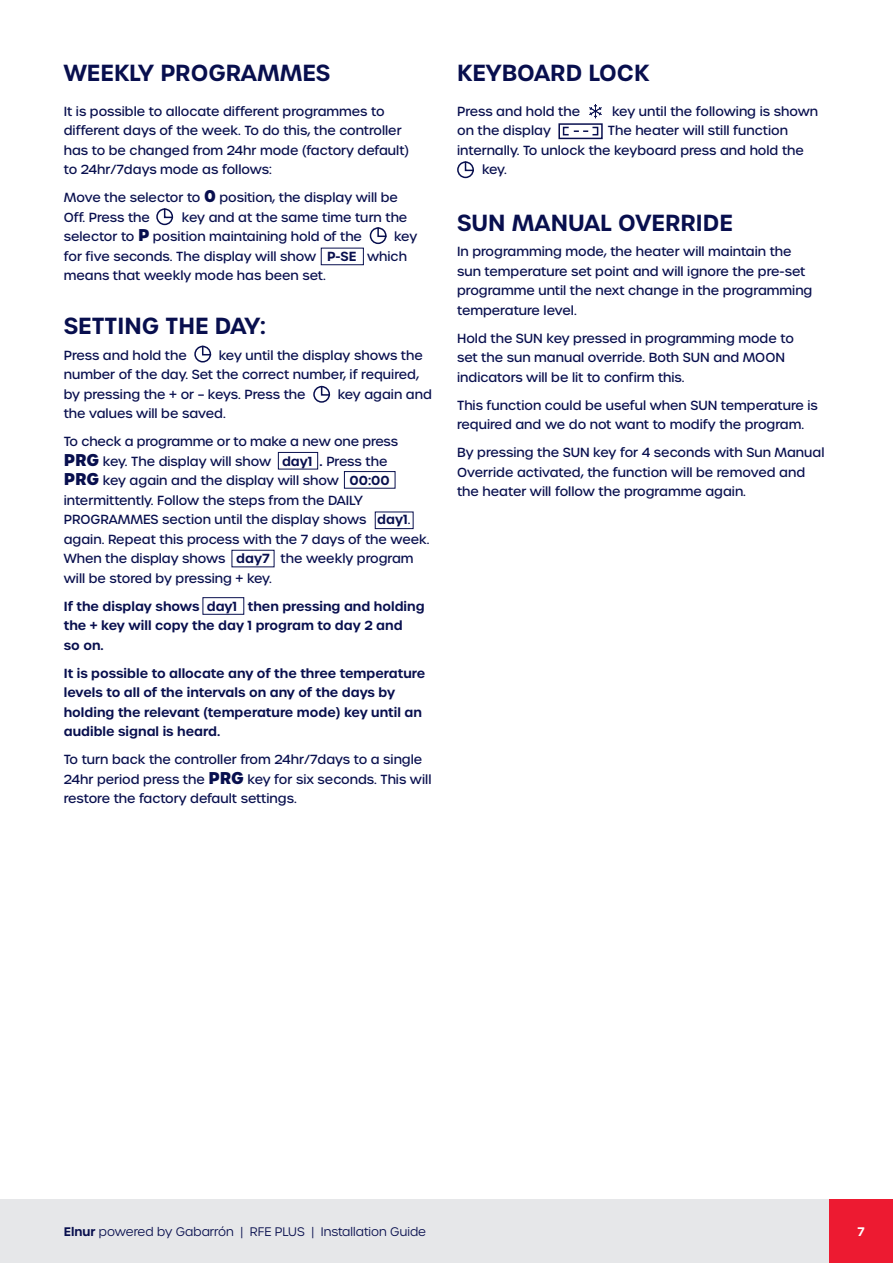
<style>
.page{position:relative;width:893px;height:1263px;background:#fff}
.page>*{position:absolute;margin:0;border:0;box-sizing:border-box;transform-origin:0 0}
.t1{font:600 22.5px "Urbane";color:#080f4e}
.t2{font:500 12.75px/19.5px "Urbane";color:#080f4e}
.t3{font:600 12.75px/19.5px "Urbane";color:#080f4e}
.t4{font:300 12px "Urbane";color:#080f4e}
.t5{font:600 12px "Urbane";color:#fff}
.s1{font-weight:700;font-size:16.5px}
.s2{font-weight:600}
</style>
<div class="page">
<div style="left:0;top:1199px;width:893px;height:64px;background:#e6e7e9"></div>
<div style="left:829px;top:1200px;width:64px;height:63px;background:#ed1a31"></div>
<div style="left:321px;top:248px;width:43px;height:17px;border:1px solid #080f4e"></div>
<svg style="left:589px;top:104px;width:13px;height:14px"></svg>
<div style="left:278px;top:452px;width:40px;height:17px;border:1px solid #080f4e"></div>
<div style="left:203px;top:597px;width:41px;height:17px;border:1px solid #080f4e"></div>
<div style="left:375px;top:512px;width:38px;height:17px;border:1px solid #080f4e"></div>
<div style="left:344px;top:471px;width:51px;height:17px;border:1px solid #080f4e"></div>
<div style="left:156px;top:208px;width:17px;height:17px;border:2px solid #080f4e;border-radius:50%"></div>
<svg style="left:163px;top:208px;width:11px;height:11px"></svg>
<div style="left:370px;top:227px;width:17px;height:17px;border:2px solid #080f4e;border-radius:50%"></div>
<svg style="left:377px;top:227px;width:10px;height:11px"></svg>
<div style="left:194px;top:346px;width:17px;height:16px;border:2px solid #080f4e;border-radius:50%"></div>
<svg style="left:201px;top:345px;width:11px;height:11px"></svg>
<div style="left:313px;top:386px;width:17px;height:17px;border:2px solid #080f4e;border-radius:50%"></div>
<svg style="left:320px;top:385px;width:11px;height:11px"></svg>
<div style="left:563px;top:127px;width:6px;height:8px;border:2px solid #080f4e"></div>
<div style="left:592px;top:127px;width:6px;height:8px;border:2px solid #080f4e"></div>
<svg style="left:574px;top:130px;width:14px;height:2px"></svg>
<div style="left:558px;top:123px;width:45px;height:16px;border:2px solid #080f4e"></div>
<div style="left:457px;top:161px;width:17px;height:17px;border:2px solid #080f4e;border-radius:50%"></div>
<svg style="left:464px;top:161px;width:10px;height:11px"></svg>
<h1 class="t1" style="left:64px;top:57px;width:268px">WEEKLY PROGRAMMES</h1>
<h1 class="t1" style="left:457px;top:57px;width:194px">KEYBOARD LOCK</h1>
<p class="t2" style="left:64px;top:102px;width:347px">It is possible to allocate different programmes to different days of the week. To do this, the controller has to be changed from 24hr mode (factory default) to 24hr/7days mode as follows:</p>
<p class="t2" style="left:64px;top:188px;width:336px">Move the selector to <span class="s1">0</span> position, the display will be<br>Off. Press the</p>
<p class="t2" style="left:64px;top:208px;width:345px;text-indent:118px">key and at the same time turn the selector to <span class="s1">P</span> position maintaining hold of the</p>
<p class="t2" style="left:64px;top:227px;width:355px;text-indent:330px">key for five seconds. The display will show <span class="s2">P-SE</span> which means that weekly mode has been set.</p>
<h1 class="t1" style="left:64px;top:311px;width:203px">SETTING THE DAY:</h1>
<p class="t2" style="left:64px;top:345px;width:124px">Press and hold the</p>
<p class="t2" style="left:64px;top:345px;width:361px;text-indent:155px">key until the display shows the number of the day. Set the correct number, if required, by pressing the + or – keys. Press the</p>
<p class="t2" style="left:338px;top:384px;width:96px">key again and</p>
<p class="t2" style="left:64px;top:400px;width:336px;line-height:28px">the values will be saved.<br>To check a programme or to make a new one press</p>
<p class="t2" style="left:64px;top:451px;width:367px"><span class="s1">PRG</span> key. The display will show <span class="s2">day1 .</span> Press the<br><span class="s1">PRG</span> key again and the display will show <span class="s2">00:00 </span>intermittently. Follow the steps from the DAILY PROGRAMMES section until the display shows <span class="s2">day1</span>. again. Repeat this process with the 7 days of the week.<br>When the display shows <span class="s2">day7</span> the weekly program will be stored by pressing + key.</p>
<p class="t3" style="left:64px;top:596px;width:362px">If the display shows day1 then pressing and holding the + key will copy the day 1 program to day 2 and<br>so on.</p>
<p class="t3" style="left:64px;top:663px;width:363px">It is possible to allocate any of the three temperature levels to all of the intervals on any of the days by holding the relevant (temperature mode) key until an audible signal is heard.</p>
<p class="t2" style="left:64px;top:750px;width:369px">To turn back the controller from 24hr/7days to a single<br>24hr period press the <span class="s1">PRG</span> key for six seconds. This will restore the factory default settings.</p>
<p class="t2" style="left:457px;top:102px;width:124px">Press and hold the</p>
<p class="t2" style="left:612px;top:102px;width:207px">key until the following is shown</p>
<p class="t2" style="left:457px;top:121px;width:95px">on the display</p>
<p class="t2" style="left:608px;top:121px;width:182px">The heater will still function</p>
<p class="t2" style="left:457px;top:141px;width:348px">internally. To unlock the keyboard press and hold the</p>
<p class="t2" style="left:482px;top:160px;width:26px">key.</p>
<h1 class="t1" style="left:457px;top:207px;width:277px">SUN MANUAL OVERRIDE</h1>
<p class="t2" style="left:457px;top:242px;width:357px">In programming mode, the heater will maintain the sun temperature set point and will ignore the pre-set programme until the next change in the programming temperature level.</p>
<p class="t2" style="left:457px;top:328px;width:338px">Hold the SUN key pressed in programming mode to set the sun manual override. Both SUN and MOON indicators will be lit to confirm this.</p>
<p class="t2" style="left:457px;top:395px;width:362px">This function could be useful when SUN temperature is required and we do not want to modify the program.</p>
<p class="t2" style="left:457px;top:443px;width:369px">By pressing the SUN key for 4 seconds with Sun Manual<br>Override activated, the function will be removed and the heater will follow the programme again.</p>
<p class="t4" style="left:64px;top:1223px;width:364px"><span class="s2">Elnur</span> powered by Gabarrón | RFE PLUS | Installation Guide</p>
<p class="t5" style="left:857px;top:1223px;width:9px">7</p>
</div>
